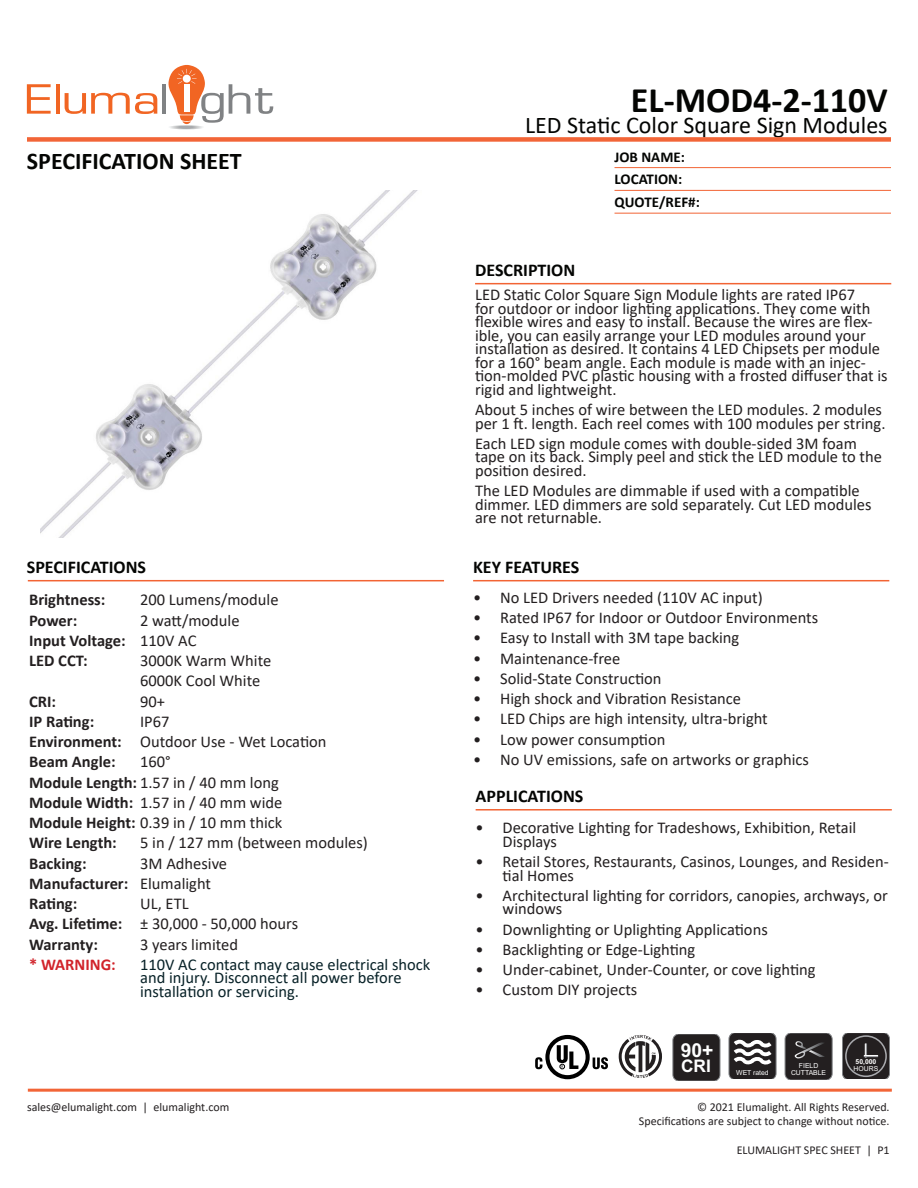
<style>
.page{position:relative;width:918px;height:1188px;background:#fff}
.page>*{position:absolute;margin:0;border:0;box-sizing:border-box;transform-origin:0 0}
.t1{font:700 36px "Calibri";color:#040503}
.t2{font:24px "Calibri";color:#040503}
.t3{font:700 24px "Calibri";color:#040503}
.t4{font:700 19.35px "Arial";color:#fff}
.t5{font:700 18px "Calibri";color:#040503}
.t6{font:700 17.4px "Arial";color:#fff}
.t7{font:16.5px/13.5px "Calibri";color:#231f20}
.t8{font:700 16.5px "Calibri";color:#231f20}
.t9{font:16.5px/13.5px "Calibri";color:#072127}
.t10{font:700 16.5px "Calibri";color:#d1232a}
.t11{font:700 15px "Calibri";color:#040503}
.t12{font:12px "Calibri";color:#231f20}
.t13{font:6.9px "Arial";color:#fff}
.t14{font:700 6.9px/7.2px "Arial";color:#fff}
.s1{font-weight:400}
.s2{font-weight:700}
</style>
<div class="page">
<svg style="left:785px;top:1034px;width:47px;height:45px;background:#2e2b2c"></svg>
<svg style="left:729px;top:1034px;width:47px;height:45px"></svg>
<div style="left:673px;top:1035px;width:47px;height:45px;background:#231f20"></div>
<svg style="left:842px;top:1034px;width:48px;height:45px;background:#393537"></svg>
<svg style="left:619px;top:1035px;width:43px;height:43px"></svg>
<svg style="left:535px;top:1035px;width:73px;height:44px"></svg>
<img style="left:40px;top:191px;width:377px;height:347px">
<hr style="left:28px;top:580px;width:416px;height:1px;background:#f26434">
<hr style="left:476px;top:809px;width:416px;height:2px;background:#f26434">
<hr style="left:473px;top:580px;width:416px;height:1px;background:#f26434">
<hr style="left:475px;top:283px;width:416px;height:1px;background:#f26434">
<hr style="left:615px;top:167px;width:276px;height:1px;background:#f26434">
<hr style="left:615px;top:190px;width:276px;height:1px;background:#f26434">
<hr style="left:615px;top:213px;width:276px;height:1px;background:#f26434">
<div style="left:27px;top:137px;width:864px;height:5px;background:#f26537"></div>
<svg style="left:27px;top:84px;width:24px;height:30px"></svg>
<hr style="left:56px;top:84px;width:4px;height:30px;background:#f16523">
<svg style="left:65px;top:93px;width:92px;height:21px"></svg>
<hr style="left:162px;top:84px;width:4px;height:30px;background:#808284">
<hr style="left:168px;top:125px;width:36px;height:4px;background:#dcdede;border-radius:50%">
<hr style="left:171px;top:126px;width:31px;height:3px;background:#edefef;border-radius:50%">
<hr style="left:171px;top:126px;width:30px;height:3px;background:#eaebec;border-radius:50%">
<hr style="left:173px;top:126px;width:27px;height:3px;background:#dddedf;border-radius:50%">
<hr style="left:173px;top:126px;width:26px;height:3px;background:#dadadc;border-radius:50%">
<hr style="left:174px;top:126px;width:25px;height:3px;background:#d6d7d8;border-radius:50%">
<hr style="left:174px;top:126px;width:24px;height:3px;background:#d3d4d4;border-radius:50%">
<hr style="left:175px;top:126px;width:23px;height:3px;background:#cfd1d1;border-radius:50%">
<hr style="left:175px;top:126px;width:22px;height:3px;background:#cccdce;border-radius:50%">
<hr style="left:176px;top:126px;width:21px;height:3px;background:#c8c9ca;border-radius:50%">
<svg style="left:169px;top:65px;width:104px;height:63px"></svg>
<hr style="left:28px;top:1089px;width:864px;height:3px;background:#f26537">
<p class="t1" style="left:631px;top:75px;width:258px">EL-MOD4-2-110V</p>
<p class="t2" style="left:525px;top:109px;width:364px">LED Static Color Square Sign Modules</p>
<p class="t3" style="left:27px;top:144px;width:216px">SPECIFICATION SHEET</p>
<p class="t11" style="left:615px;top:146px;width:72px">JOB NAME:</p>
<p class="t11" style="left:615px;top:169px;width:69px">LOCATION:</p>
<p class="t11" style="left:615px;top:192px;width:87px">QUOTE/REF#:</p>
<p class="t5" style="left:475px;top:257px;width:102px">DESCRIPTION</p>
<p class="t7" style="left:475px;top:288px;width:414px">LED Static Color Square Sign Module lights are rated IP67<br>for outdoor or indoor lighting applications. They come with flexible wires and easy to install. Because the wires are flex&shy;ible, you can easily arrange your LED modules around your installation as desired. It contains 4 LED Chipsets per module for a 160° beam angle. Each module is made with an injec&shy;tion-molded PVC plastic housing with a frosted diffuser that is rigid and lightweight.</p>
<p class="t7" style="left:475px;top:402px;width:412px">About 5 inches of wire between the LED modules. 2 modules per 1 ft. length. Each reel comes with 100 modules per string.</p>
<p class="t7" style="left:475px;top:436px;width:408px">Each LED sign module comes with double-sided 3M foam tape on its back. Simply peel and stick the LED module to the position desired.</p>
<p class="t7" style="left:475px;top:483px;width:398px">The LED Modules are dimmable if used with a compatible dimmer. LED dimmers are sold separately. Cut LED modules are not returnable.</p>
<p class="t5" style="left:27px;top:554px;width:121px">SPECIFICATIONS</p>
<p class="t5" style="left:473px;top:554px;width:108px">KEY FEATURES</p>
<p class="t8" style="left:29px;top:588px;width:78px">Brightness:</p>
<p class="t7" style="left:140px;top:593px;width:140px">200 Lumens/module</p>
<p class="t8" style="left:29px;top:609px;width:50px">Power:</p>
<p class="t7" style="left:140px;top:613px;width:101px">2 watt/module</p>
<p class="t8" style="left:29px;top:629px;width:169px">Input Voltage: <span class="s1">110V AC</span></p>
<p class="t8" style="left:29px;top:649px;width:60px">LED CCT:</p>
<p class="t7" style="left:140px;top:654px;width:133px">3000K Warm White</p>
<p class="t7" style="left:140px;top:674px;width:122px">6000K Cool White</p>
<p class="t8" style="left:29px;top:690px;width:28px">CRI:</p>
<p class="t7" style="left:140px;top:694px;width:26px">90+</p>
<p class="t8" style="left:29px;top:710px;width:67px">IP Rating:</p>
<p class="t7" style="left:140px;top:714px;width:31px">IP67</p>
<p class="t7" style="left:29px;top:735px;width:299px"><span class="s2">Environment:</span> Outdoor Use - Wet Location</p>
<p class="t8" style="left:29px;top:750px;width:88px">Beam Angle:</p>
<p class="t7" style="left:140px;top:755px;width:32px">160°</p>
<p class="t7" style="left:29px;top:775px;width:251px"><span class="s2">Module Length:</span> 1.57 in / 40 mm long</p>
<p class="t7" style="left:29px;top:795px;width:255px"><span class="s2">Module Width:</span> 1.57 in / 40 mm wide</p>
<p class="t7" style="left:29px;top:816px;width:255px"><span class="s2">Module Height:</span> 0.39 in / 10 mm thick</p>
<p class="t8" style="left:29px;top:831px;width:89px">Wire Length:</p>
<p class="t7" style="left:140px;top:836px;width:229px">5 in / 127 mm (between modules)</p>
<p class="t8" style="left:29px;top:852px;width:59px">Backing:</p>
<p class="t7" style="left:140px;top:856px;width:89px">3M Adhesive</p>
<p class="t8" style="left:29px;top:872px;width:183px">Manufacturer: <span class="s1">Elumalight</span></p>
<p class="t8" style="left:29px;top:892px;width:50px">Rating:</p>
<p class="t7" style="left:140px;top:897px;width:50px">UL, ETL</p>
<p class="t7" style="left:29px;top:917px;width:271px"><span class="s2">Avg. Lifetime:</span> ± 30,000 - 50,000 hours</p>
<p class="t8" style="left:29px;top:933px;width:70px">Warranty:</p>
<p class="t7" style="left:140px;top:937px;width:99px">3 years limited</p>
<p class="t10" style="left:29px;top:953px;width:88px">* WARNING:</p>
<p class="t9" style="left:140px;top:957px;width:292px">110V AC contact may cause electrical shock and injury. Disconnect all power before installation or servicing.</p>
<p class="t7" style="left:473px;top:590px;width:291px">• No LED Drivers needed (110V AC input)</p>
<p class="t7" style="left:473px;top:610px;width:347px">• Rated IP67 for Indoor or Outdoor Environments</p>
<p class="t7" style="left:473px;top:631px;width:268px">• Easy to Install with 3M tape backing</p>
<p class="t7" style="left:473px;top:651px;width:149px">• Maintenance-free</p>
<p class="t7" style="left:473px;top:671px;width:190px">• Solid-State Construction</p>
<p class="t7" style="left:473px;top:691px;width:269px">• High shock and Vibration Resistance</p>
<p class="t7" style="left:473px;top:712px;width:296px">• LED Chips are high intensity, ultra-bright</p>
<p class="t7" style="left:473px;top:732px;width:194px">• Low power consumption</p>
<p class="t7" style="left:473px;top:752px;width:337px">• No UV emissions, safe on artworks or graphics</p>
<p class="t5" style="left:476px;top:783px;width:109px">APPLICATIONS</p>
<p class="t7" style="left:503px;top:821px;width:355px;text-indent:-27px">• Decorative Lighting for Tradeshows, Exhibition, Retail<br>Displays</p>
<p class="t7" style="left:503px;top:854px;width:388px;text-indent:-27px">• Retail Stores, Restaurants, Casinos, Lounges, and Residen&shy;tial Homes</p>
<p class="t7" style="left:503px;top:888px;width:387px;text-indent:-27px">• Architectural lighting for corridors, canopies, archways, or windows</p>
<p class="t7" style="left:476px;top:922px;width:294px">• Downlighting or Uplighting Applications</p>
<p class="t7" style="left:476px;top:942px;width:221px">• Backlighting or Edge-Lighting</p>
<p class="t7" style="left:476px;top:962px;width:342px">• Under-cabinet, Under-Counter, or cove lighting</p>
<p class="t7" style="left:476px;top:983px;width:163px">• Custom DIY projects</p>
<p class="t4" style="left:681px;top:1037px;width:34px">90+</p>
<p class="t6" style="left:681px;top:1054px;width:31px">CRI</p>
<p class="t14" style="left:854px;top:1058px;width:26px">50,000<br><span class="s1">HOURS</span></p>
<p class="t13" style="left:799px;top:1061px;width:21px">FIELD</p>
<p class="t13" style="left:736px;top:1068px;width:34px">WET rated</p>
<p class="t13" style="left:791px;top:1068px;width:37px">CUTTABLE</p>
<p class="t12" style="left:27px;top:1098px;width:204px">sales@elumalight.com | elumalight.com</p>
<p class="t12" style="left:697px;top:1098px;width:194px">© 2021 Elumalight. All Rights Reserved.</p>
<p class="t12" style="left:639px;top:1113px;width:252px">Specifications are subject to change without notice.</p>
<p class="t12" style="left:737px;top:1141px;width:154px">ELUMALIGHT SPEC SHEET | P1</p>
</div>
